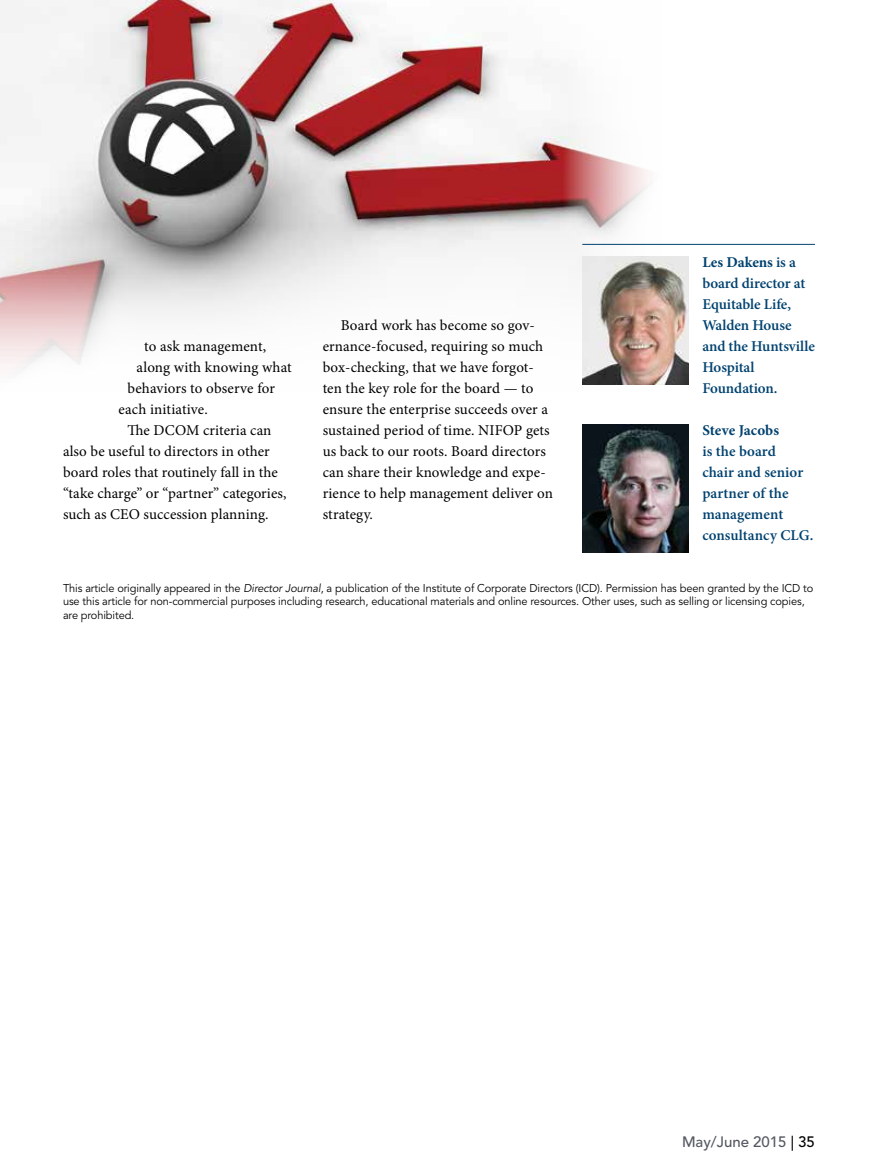
<style>
.page{position:relative;width:878px;height:1175px;background:#fff}
.page>*{position:absolute;margin:0;border:0;box-sizing:border-box;transform-origin:0 0}
.t1{font:15px/21px "Minion Pro";letter-spacing:.005em;color:#000}
.t2{font:600 15px/21px "Minion Pro";color:#004270}
.t3{font:500 15px "Avenir LT Std";color:#545861}
.t4{font:700 15px "Minion Pro";color:#004270}
.t5{font:11.25px/13.5px "Avenir LT Std";letter-spacing:-.01em;color:#000}
.s1{font-weight:700}
.s2{font-style:italic}
.s3{color:#000}
</style>
<div class="page">
<img style="left:0;top:0;width:670px;height:370px">
<hr style="left:582px;top:244px;width:232px;height:1px;background:#004270">
<img style="left:582px;top:256px;width:106px;height:129px">
<img style="left:582px;top:424px;width:106px;height:129px">
<p class="t2" style="left:702px;top:252px;width:114px"><span class="s1">Les Dakens</span> is a board director at<br>Equitable Life,<br>Walden House and the Huntsville<br>Hospital<br>Foundation.</p>
<p class="t4" style="left:702px;top:420px;width:78px">Steve Jacobs</p>
<p class="t2" style="left:702px;top:441px;width:112px">is the board<br>chair and senior partner of the management consultancy CLG.</p>
<p class="t5" style="left:63px;top:581px;width:751px">This article originally appeared in the <span class="s2">Director Journal</span>, a publication of the Institute of Corporate Directors (ICD). Permission has been granted by the ICD to use this article for non-commercial purposes including research, educational materials and online resources. Other uses, such as selling or licensing copies, are prohibited.</p>
<p class="t1" style="left:322px;top:315px;width:232px;text-indent:18px">Board work has become so gov&shy;ernance-focused, requiring so much box-checking, that we have forgot&shy;ten the key role for the board — to ensure the enterprise succeeds over a sustained period of time. NIFOP gets us back to our roots. Board directors can share their knowledge and expe&shy;rience to help management deliver on strategy.</p>
<p class="t1" style="left:144px;top:336px;width:124px">to ask management,</p>
<p class="t1" style="left:136px;top:357px;width:157px">along with knowing what</p>
<p class="t1" style="left:128px;top:378px;width:149px">behaviors to observe for</p>
<p class="t1" style="left:118px;top:399px;width:91px">each initiative.</p>
<p class="t1" style="left:128px;top:420px;width:145px">The DCOM criteria can</p>
<p class="t1" style="left:63px;top:441px;width:208px">also be useful to directors in other</p>
<p class="t1" style="left:63px;top:462px;width:216px">board roles that routinely fall in the</p>
<p class="t1" style="left:63px;top:483px;width:225px">“take charge” or “partner” categories,</p>
<p class="t1" style="left:63px;top:504px;width:207px">such as CEO succession planning.</p>
<p class="t3" style="left:682px;top:1133px;width:134px">May/June 2015 <span class="s3">| 35</span></p>
</div>
